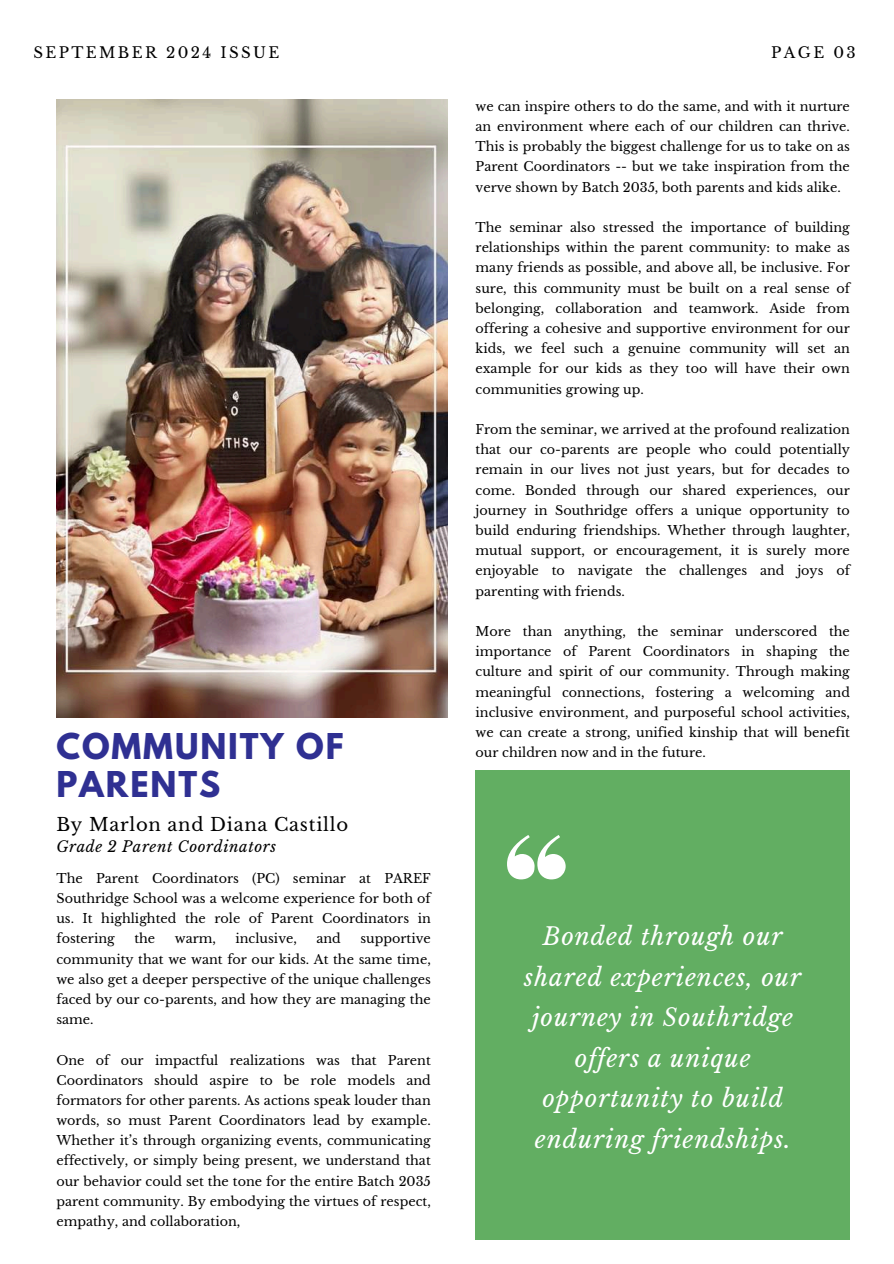
<style>
.page{position:relative;width:894px;height:1264px;background:#fff}
.page>*{position:absolute;margin:0;border:0;box-sizing:border-box;transform-origin:0 0}
.t1{font:700 31.5px/38.2px "League Spartan";letter-spacing:.06em;color:#2f3092}
.t2{font:italic 24px/40.5px "Libre Baskerville";letter-spacing:.04em;color:#fff;text-align:center}
.t3{font:18px "Libre Baskerville";letter-spacing:.04em;color:#000}
.t4{font:15px "Libre Baskerville";letter-spacing:.16em;color:#000}
.t5{font:italic 15px "Libre Baskerville";letter-spacing:.04em;color:#000}
.t6{font:12.75px/20.2px "Libre Baskerville";color:#000;text-align:justify}
</style>
<div class="page">
<img style="left:56px;top:100px;width:391px;height:617px">
<div style="left:475px;top:770px;width:374px;height:469px;background:#62ae62"></div>
<svg style="left:507px;top:835px;width:58px;height:44px"></svg>
<p class="t4" style="left:33px;top:43px;width:247px">SEPTEMBER 2024 ISSUE</p>
<h1 class="t1" style="left:56px;top:731px;width:288px">COMMUNITY OF<br>PARENTS</h1>
<h3 class="t3" style="left:56px;top:813px;width:293px">By Marlon and Diana Castillo</h3>
<p class="t5" style="left:56px;top:837px;width:221px">Grade 2 Parent Coordinators</p>
<p class="t6" style="left:56px;top:868px;width:376px">The Parent Coordinators (PC) seminar at PAREF Southridge School was a welcome experience for both of us. It highlighted the role of Parent Coordinators in fostering</p>
<p class="t6" style="left:134px;top:928px;width:22px">the</p>
<p class="t6" style="left:175px;top:928px;width:43px">warm,</p>
<p class="t6" style="left:235px;top:928px;width:63px">inclusive,</p>
<p class="t6" style="left:316px;top:928px;width:26px">and</p>
<p class="t6" style="left:56px;top:928px;width:376px;text-indent:304px">supportive community that we want for our kids. At the same time, we also get a deeper perspective of the unique challenges faced by our co-parents, and how they are managing the same.</p>
<p class="t6" style="left:56px;top:1049px;width:376px">One of our impactful realizations was that Parent Coordinators should aspire to be role models and formators for other parents. As actions speak louder than words, so must Parent Coordinators lead by example.<br>Whether it’s through organizing events, communicating effectively, or simply being present, we understand that our behavior could set the tone for the entire Batch 2035 parent community. By embodying the virtues of respect, empathy, and collaboration,</p>
<p class="t4" style="left:771px;top:43px;width:86px">PAGE 03</p>
<p class="t6" style="left:475px;top:96px;width:376px">we can inspire others to do the same, and with it nurture an environment where each of our children can thrive.<br>This is probably the biggest challenge for us to take on as Parent Coordinators -- but we take inspiration from the verve shown by Batch 2035, both parents and kids alike.</p>
<p class="t6" style="left:475px;top:217px;width:376px">The seminar also stressed the importance of building relationships within the parent community: to make as many friends as possible, and above all, be inclusive. For sure, this community must be built on a real sense of belonging, collaboration and teamwork. Aside from offering a cohesive and supportive environment for our kids, we feel such a genuine community will set an example for our kids as they too will have their own communities growing up.</p>
<p class="t6" style="left:475px;top:419px;width:376px">From the seminar, we arrived at the profound realization that our co-parents are people who could potentially remain in our lives not just years, but for decades to come. Bonded through our shared experiences, our journey in Southridge offers a unique opportunity to build enduring friendships. Whether through laughter, mutual support, or encouragement, it is surely more enjoyable to navigate the challenges and joys of parenting with friends.</p>
<p class="t6" style="left:475px;top:621px;width:376px">More than anything, the seminar underscored the importance of Parent Coordinators in shaping the culture and spirit of our community. Through making meaningful connections, fostering a welcoming and inclusive environment, and purposeful school activities, we can create a strong, unified kinship that will benefit our children now and in the future.</p>
<h2 class="t2" style="left:524px;top:916px;width:278px">Bonded through our shared experiences, our journey in Southridge offers a unique opportunity to build enduring friendships.</h2>
</div>
